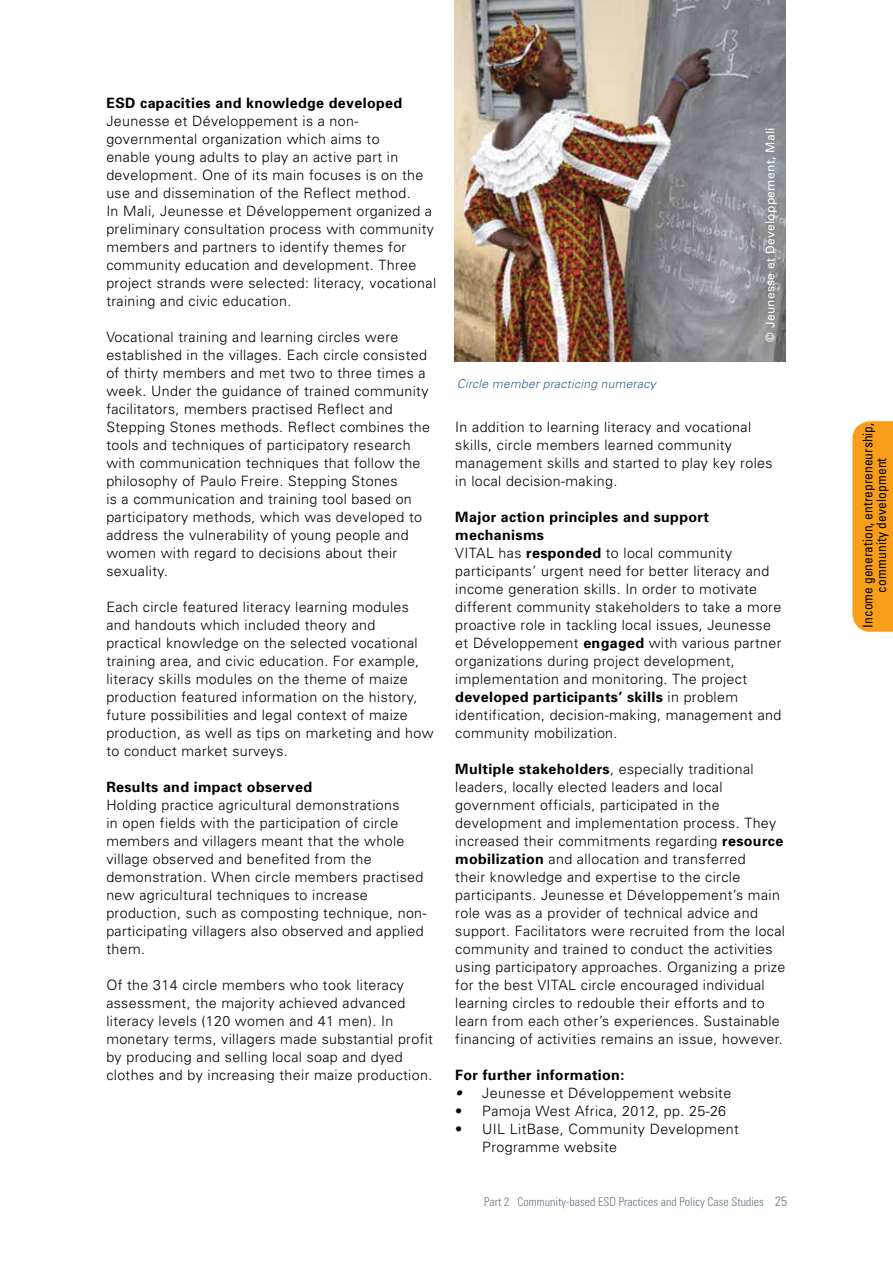
<style>
.page{position:relative;width:893px;height:1263px;background:#fff}
.page>*{position:absolute;margin:0;border:0;box-sizing:border-box;transform-origin:0 0}
.t1{font:300 14.25px/18px "Univers";letter-spacing:.025em;color:#000}
.t2{font:700 14.25px "Univers";letter-spacing:.025em;color:#000}
.t3{font:condensed 13.5px/13.5px "Univers";color:#000;text-align:center}
.t4{font:300 condensed 12px "Univers";color:#667680}
.t5{font:italic 300 12px "Univers";letter-spacing:.025em;color:#276092}
.t6{font:12px "Univers";letter-spacing:.025em;color:#fff}
.s1{font-weight:700}
.s2{font-style:italic}
.s3{font-size:13.5px}
</style>
<div class="page">
<div style="left:852px;top:421px;width:41px;height:211px;background:#f99d1c"></div>
<img style="left:455px;top:0;width:331px;height:362px">
<p class="t1" style="left:106px;top:94px;width:331px"><span class="s1">ESD capacities and knowledge developed </span>Jeunesse et Développement is a non&shy;governmental organization which aims to<br>enable young adults to play an active part in development. One of its main focuses is on the use and dissemination of the Reflect method.<br>In Mali, Jeunesse et Développement organized a preliminary consultation process with community members and partners to identify themes for community education and development. Three project strands were selected: literacy, vocational training and civic education.</p>
<p class="t1" style="left:106px;top:328px;width:325px">Vocational training and learning circles were established in the villages. Each circle consisted of thirty members and met two to three times a week. Under the guidance of trained community facilitators, members practised Reflect and Stepping Stones methods. Reflect combines the tools and techniques of participatory research with communication techniques that follow the philosophy of Paulo Freire. Stepping Stones<br>is a communication and training tool based on participatory methods, which was developed to address the vulnerability of young people and women with regard to decisions about their sexuality.</p>
<p class="t1" style="left:106px;top:597px;width:329px">Each circle featured literacy learning modules and handouts which included theory and practical knowledge on the selected vocational training area, and civic education. For example, literacy skills modules on the theme of maize production featured information on the history, future possibilities and legal context of maize production, as well as tips on marketing and how to conduct market surveys.</p>
<p class="t1" style="left:106px;top:777px;width:322px"><span class="s1">Results and impact observed<br></span>Holding practice agricultural demonstrations<br>in open fields with the participation of circle members and villagers meant that the whole village observed and benefited from the demonstration. When circle members practised new agricultural techniques to increase production, such as composting technique, non&shy;participating villagers also observed and applied them.</p>
<p class="t1" style="left:106px;top:975px;width:328px">Of the 314 circle members who took literacy assessment, the majority achieved advanced literacy levels (120 women and 41 men). In monetary terms, villagers made substantial profit by producing and selling local soap and dyed clothes and by increasing their maize production.</p>
<p class="t5" style="left:457px;top:377px;width:200px">Circle member practicing numeracy</p>
<p class="t6" style="left:763px;top:342px;width:216px;rotate:-90deg">© Jeunesse et Développement, Mali</p>
<p class="t1" style="left:455px;top:417px;width:319px">In addition to learning literacy and vocational skills, circle members learned community management skills and started to play key roles in local decision-making.</p>
<p class="t1" style="left:455px;top:507px;width:328px"><span class="s1">Major action principles and support mechanisms<br></span>VITAL has <span class="s1">responded</span> to local community participants’ urgent need for better literacy and income generation skills. In order to motivate different community stakeholders to take a more proactive role in tackling local issues, Jeunesse et Développement <span class="s1">engaged</span> with various partner organizations during project development, implementation and monitoring. The project <span class="s1">developed participants’ skills</span> in problem identification, decision-making, management and community mobilization.</p>
<p class="t1" style="left:455px;top:759px;width:332px"><span class="s1">Multiple stakeholders</span>, especially traditional leaders, locally elected leaders and local government officials, participated in the development and implementation process. They increased their commitments regarding <span class="s1">resource mobilization</span> and allocation and transferred<br>their knowledge and expertise to the circle participants. Jeunesse et Développement’s main role was as a provider of technical advice and support. Facilitators were recruited from the local community and trained to conduct the activities using participatory approaches. Organizing a prize for the best VITAL circle encouraged individual learning circles to redouble their efforts and to learn from each other’s experiences. Sustainable financing of activities remains an issue, however.</p>
<p class="t2" style="left:455px;top:1066px;width:170px">For further information:</p>
<p class="t1" style="left:455px;top:1083px;width:277px"><span class="s2">•</span> Jeunesse et Développement website</p>
<p class="t1" style="left:455px;top:1101px;width:272px">• Pamoja West Africa, 2012, pp. 25-26</p>
<p class="t1" style="left:482px;top:1119px;width:258px;text-indent:-27px">• UIL LitBase, Community Development<br>Programme website</p>
<p class="t4" style="left:484px;top:1195px;width:305px">Part 2 Community-based ESD Practices and Policy Case Studies <span class="s3">25</span></p>
<p class="t3" style="left:861px;top:627px;width:206px;rotate:-90deg">Income generation, entrepreneurship, community development</p>
</div>
